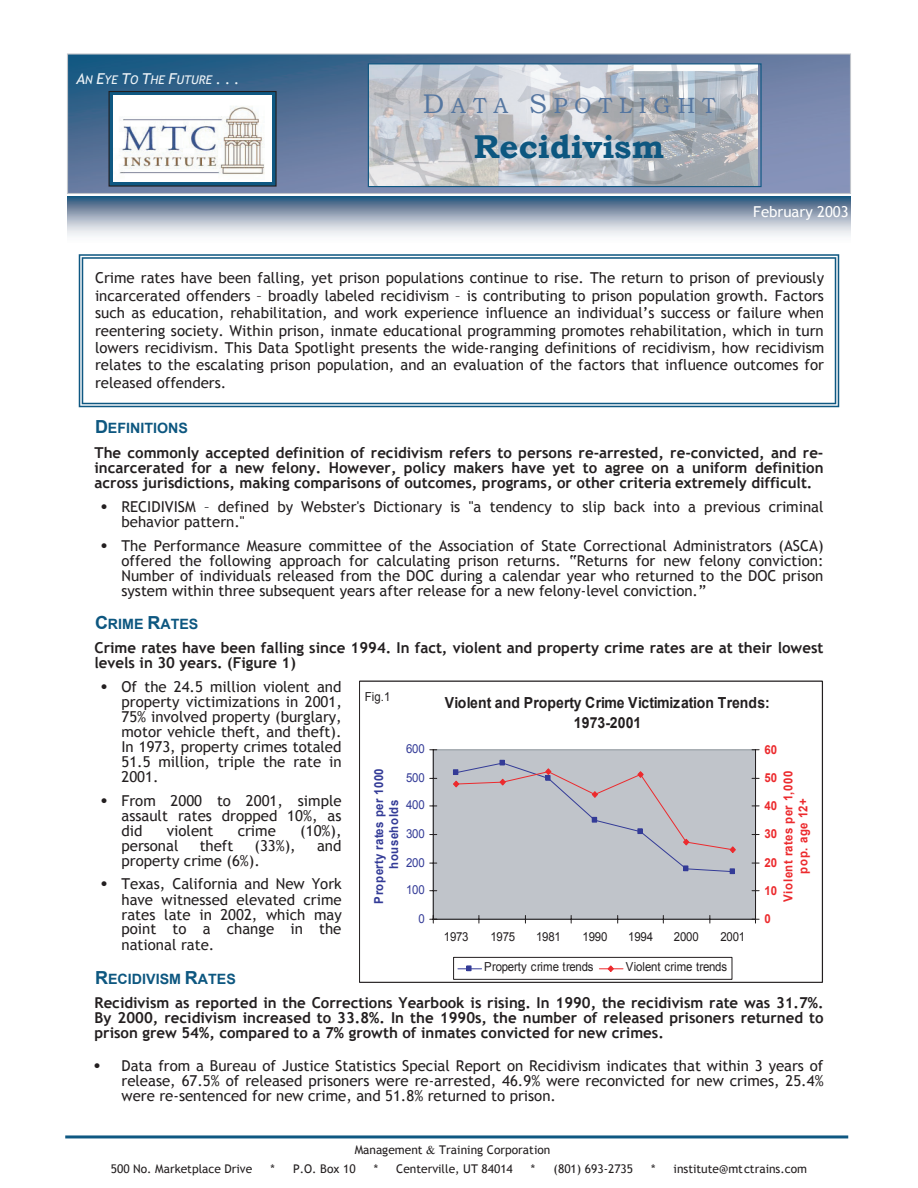
<style>
.page{position:relative;width:918px;height:1188px;background:#fff}
.page>*{position:absolute;margin:0;border:0;box-sizing:border-box;transform-origin:0 0}
.t1{font:700 33px "Bookman Old Style";color:#0d5780}
.t2{font:21.75px "Bookman Old Style";color:#5576a0}
.t3{font:700 15.3px "Arial";letter-spacing:.01em;color:#231f20;scale:.92 1}
.t4{font:15px/15px "Trebuchet MS";color:#231f20;text-align:justify}
.t5{font:700 15px/15px "Trebuchet MS";color:#231f20;text-align:justify}
.t6{font:15px "Trebuchet MS";color:#fff}
.t7{font:700 14.25px "Arial";color:#0d5780}
.t8{font:12.45px "Arial";letter-spacing:-.02em;color:#231f20;scale:.92 1}
.t9{font:700 12.45px/15px "Arial";letter-spacing:.03em;color:#ec2a2d;text-align:center;scale:.92 1}
.t10{font:700 12.45px/15px "Arial";letter-spacing:.03em;color:#333b97;text-align:center;scale:.92 1}
.t11{font:12.45px "Arial";letter-spacing:-.02em;color:#333b97;scale:.92 1}
.t12{font:12px "Trebuchet MS";color:#231f20}
.t13{font:italic 12px "Trebuchet MS";letter-spacing:.005em;color:#ecf3f7}
.s1{font-size:15px}
.s2{font-size:27px}
.s3{font-size:18px}
.s4{font-family:"Times New Roman"}
</style>
<div class="page">
<img style="left:69px;top:55px;width:780px;height:137px">
<div style="left:67px;top:53px;width:784px;height:141px;border:1px solid #c0c4ca"></div>
<svg style="left:111px;top:93px;width:164px;height:92px;fill:#0f5882"></svg>
<div style="left:109px;top:91px;width:168px;height:96px;border:1px solid #231f21"></div>
<img style="left:114px;top:96px;width:157px;height:86px">
<img style="left:370px;top:65px;width:388px;height:120px">
<div style="left:368px;top:63px;width:394px;height:124px;border:1px solid #0f5882"></div>
<img style="left:68px;top:196px;width:782px;height:40px">
<svg style="left:79px;top:254px;width:760px;height:153px"></svg>
<hr style="left:65px;top:1135px;width:783px;height:3px;background:#0f5882">
<div style="left:360px;top:681px;width:462px;height:301px;border:1px solid #231f20"></div>
<div style="left:433px;top:750px;width:322px;height:169px;background:#c0c4ca"></div>
<div style="left:433px;top:749px;width:323px;height:171px;border:1px solid #878f96"></div>
<hr style="left:433px;top:750px;width:1px;height:169px;background:#231f20">
<hr style="left:433px;top:919px;width:322px;height:1px;background:#231f20">
<svg style="left:430px;top:915px;width:7px;height:8px"></svg>
<hr style="left:755px;top:750px;width:1px;height:169px;background:#231f20">
<svg style="left:752px;top:915px;width:7px;height:8px"></svg>
<svg style="left:453px;top:760px;width:283px;height:114px"></svg>
<div style="left:454px;top:957px;width:278px;height:22px;border:1px solid #231f20"></div>
<svg style="left:458px;top:965px;width:24px;height:6px"></svg>
<svg style="left:599px;top:965px;width:24px;height:7px"></svg>
<p class="t13" style="left:76px;top:73px;width:165px"><span class="s1">A</span>N <span class="s1">E</span>YE <span class="s1">T</span>O <span class="s1">T</span>HE <span class="s1">F</span>UTURE <span class="s1">. . .</span></p>
<p class="t2" style="left:423px;top:94px;width:295px"><span class="s2">D</span> A T A <span class="s2">S</span> P O T L I G H T</p>
<p class="t1" style="left:474px;top:127px;width:192px">Recidivism</p>
<p class="t6" style="left:753px;top:203px;width:97px">February 2003</p>
<p class="t4" style="left:95px;top:270px;width:731px;line-height:17.4px">Crime rates have been falling, yet prison populations continue to rise. The return to prison of previously incarcerated offenders – broadly labeled recidivism – is contributing to prison population growth. Factors such as education, rehabilitation, and work experience influence an individual’s success or failure when reentering society. Within prison, inmate educational programming promotes rehabilitation, which in turn lowers recidivism. This Data Spotlight presents the wide-ranging definitions of recidivism, how recidivism relates to the escalating prison population, and an evaluation of the factors that influence outcomes for released offenders.</p>
<p class="t7" style="left:95px;top:420px;width:94px"><span class="s3">D</span>EFINITIONS</p>
<p class="t5" style="left:94px;top:445px;width:731px">The commonly accepted definition of recidivism refers to persons re-arrested, re-convicted, and re&shy;incarcerated for a new felony. However, policy makers have yet to agree on a uniform definition across jurisdictions, making comparisons of outcomes, programs, or other criteria extremely difficult.</p>
<p class="t4" style="left:121px;top:499px;width:704px">RECIDIVISM – defined by Webster's Dictionary is "a tendency to slip back into a previous criminal behavior pattern."</p>
<p class="t4" style="left:121px;top:538px;width:704px">The Performance Measure committee of the Association of State Correctional Administrators (ASCA) offered the following approach for calculating prison returns. “Returns for new felony conviction:<br>Number of individuals released from the DOC during a calendar year who returned to the DOC prison system within three subsequent years after release for a new felony-level conviction.”</p>
<p class="t7" style="left:95px;top:616px;width:105px"><span class="s3">C</span>RIME <span class="s3">R</span>ATES</p>
<p class="t5" style="left:94px;top:640px;width:730px">Crime rates have been falling since 1994. In fact, violent and property crime rates are at their lowest levels in 30 years. (Figure 1)</p>
<p class="t4" style="left:121px;top:679px;width:222px">Of the 24.5 million violent and property victimizations in 2001, 75% involved property (burglary, motor vehicle theft, and theft).<br>In 1973, property crimes totaled 51.5 million, triple the rate in 2001.</p>
<p class="t8" style="left:365px;top:690px;width:29px">Fig.1</p>
<p class="t3" style="left:445px;top:694px;width:355px">Violent and Property Crime Victimization Trends:</p>
<p class="t3" style="left:574px;top:714px;width:75px">1973-2001</p>
<p class="t11" style="left:406px;top:742px;width:22px">600</p>
<p class="t9" style="left:765px;top:742px;width:15px">60</p>
<p class="t10" style="left:371px;top:904px;width:149px;rotate:-90deg">Property rates per 1000 households</p>
<p class="t9" style="left:781px;top:902px;width:144px;rotate:-90deg">Violent rates per 1,000 pop. age 12+</p>
<p class="t11" style="left:406px;top:770px;width:22px">500</p>
<p class="t9" style="left:765px;top:770px;width:15px">50</p>
<p class="t4" style="left:121px;top:793px;width:222px">From 2000 to 2001, simple assault rates dropped 10%, as did</p>
<p class="t11" style="left:406px;top:798px;width:22px">400</p>
<p class="t9" style="left:765px;top:798px;width:15px">40</p>
<p class="t4" style="left:167px;top:823px;width:48px">violent</p>
<p class="t4" style="left:238px;top:823px;width:40px">crime</p>
<p class="t4" style="left:300px;top:823px;width:43px">(10%),</p>
<p class="t4" style="left:122px;top:838px;width:58px">personal</p>
<p class="t4" style="left:200px;top:838px;width:35px">theft</p>
<p class="t4" style="left:255px;top:838px;width:43px">(33%),</p>
<p class="t4" style="left:317px;top:838px;width:26px">and</p>
<p class="t4" style="left:122px;top:853px;width:140px">property crime (6%).</p>
<p class="t11" style="left:406px;top:827px;width:22px">300</p>
<p class="t9" style="left:765px;top:827px;width:15px">30</p>
<p class="t11" style="left:406px;top:855px;width:22px">200</p>
<p class="t9" style="left:765px;top:855px;width:15px">20</p>
<p class="t4" style="left:122px;top:877px;width:222px">Texas, California and New York have witnessed elevated crime rates late in 2002, which may point to a change in the national rate.</p>
<p class="t7" style="left:95px;top:971px;width:142px"><span class="s3">R</span>ECIDIVISM <span class="s3">R</span>ATES</p>
<p class="t5" style="left:95px;top:995px;width:731px">Recidivism as reported in the Corrections Yearbook is rising. In 1990, the recidivism rate was 31.7%.<br>By 2000, recidivism increased to 33.8%. In the 1990s, the number of released prisoners returned to prison grew 54%, compared to a 7% growth of inmates convicted for new crimes.</p>
<p class="t4" style="left:122px;top:1058px;width:704px">Data from a Bureau of Justice Statistics Special Report on Recidivism indicates that within 3 years of release, 67.5% of released prisoners were re-arrested, 46.9% were reconvicted for new crimes, 25.4% were re-sentenced for new crime, and 51.8% returned to prison.</p>
<p class="t11" style="left:406px;top:883px;width:22px">100</p>
<p class="t9" style="left:765px;top:883px;width:15px">10</p>
<p class="t11" style="left:418px;top:911px;width:8px">0</p>
<p class="t9" style="left:765px;top:911px;width:8px">0</p>
<p class="t8" style="left:444px;top:930px;width:28px">1973</p>
<p class="t8" style="left:490px;top:930px;width:28px">1975</p>
<p class="t8" style="left:536px;top:930px;width:28px">1981</p>
<p class="t8" style="left:583px;top:930px;width:28px">1990</p>
<p class="t8" style="left:628px;top:930px;width:28px">1994</p>
<p class="t8" style="left:674px;top:930px;width:28px">2000</p>
<p class="t8" style="left:721px;top:930px;width:28px">2001</p>
<p class="t8" style="left:484px;top:960px;width:120px">Property crime trends</p>
<p class="t8" style="left:626px;top:960px;width:112px">Violent crime trends</p>
<p class="t12" style="left:355px;top:1143px;width:197px">Management <span class="s4">&amp;</span> Training Corporation</p>
<p class="t12" style="left:111px;top:1162px;width:143px">500 No. Marketplace Drive</p>
<p class="t12" style="left:270px;top:1162px;width:87px">* P.O. Box 10</p>
<p class="t12" style="left:374px;top:1162px;width:141px">* Centerville, UT 84014</p>
<p class="t12" style="left:531px;top:1162px;width:104px">* (801) 693-2735</p>
<p class="t12" style="left:651px;top:1162px;width:158px">* institute@mtctrains.com</p>
</div>
